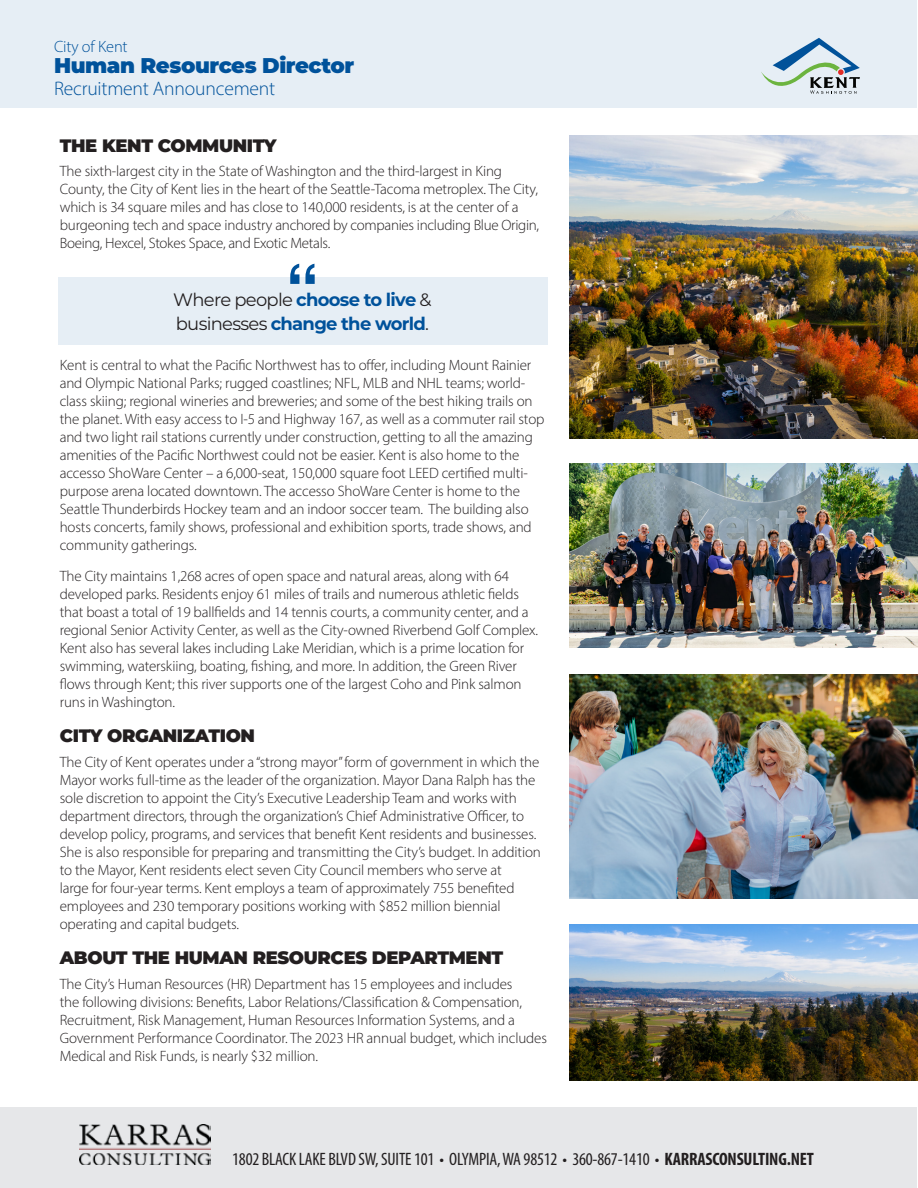
<style>
.page{position:relative;width:918px;height:1188px;background:#fff}
.page>*{position:absolute;margin:0;border:0;box-sizing:border-box;transform-origin:0 0}
.t1{font:900 21.3px "Montserrat";letter-spacing:-.02em;color:#00529b}
.t2{font:300 19.65px "Myriad Pro";letter-spacing:-.01em;color:#00529b}
.t3{font:condensed 18px "Myriad Pro";letter-spacing:-.01em;color:#231f20}
.t4{font:900 18px "Montserrat";letter-spacing:-.02em;color:#231f20}
.t5{font:700 18px/23.4px "Montserrat";letter-spacing:-.04em;color:#00529b}
.t6{font:300 16.35px "Myriad Pro";letter-spacing:-.01em;color:#00529b}
.t7{font:300 15px/18px "Myriad Pro";letter-spacing:-.01em;color:#231f20}
.s1{font-weight:400;color:#231f20}
.s2{font-weight:700}
</style>
<div class="page">
<div style="left:1px;top:1px;width:916px;height:107px;background:#e6eef5"></div>
<div style="left:1px;top:1107px;width:916px;height:81px;background:#e6e7e9"></div>
<svg style="left:761px;top:38px;width:99px;height:56px"></svg>
<img style="left:80px;top:1125px;width:130px;height:40px">
<img style="left:569px;top:924px;width:349px;height:156px">
<img style="left:569px;top:674px;width:349px;height:225px">
<div style="left:58px;top:277px;width:490px;height:68px;background:#e6eef5"></div>
<svg style="left:290px;top:264px;width:25px;height:20px"></svg>
<img style="left:569px;top:136px;width:349px;height:302px">
<img style="left:569px;top:464px;width:349px;height:184px">
<p class="t6" style="left:54px;top:37px;width:75px">City of Kent</p>
<h1 class="t1" style="left:54px;top:50px;width:302px">Human Resources Director</h1>
<h2 class="t2" style="left:54px;top:76px;width:223px">Recruitment Announcement</h2>
<h1 class="t4" style="left:60px;top:132px;width:218px">THE KENT COMMUNITY</h1>
<p class="t7" style="left:60px;top:162px;width:481px">The sixth-largest city in the State of Washington and the third-largest in King County, the City of Kent lies in the heart of the Seattle-Tacoma metroplex. The City, which is 34 square miles and has close to 140,000 residents, is at the center of a burgeoning tech and space industry anchored by companies including Blue Origin, Boeing, Hexcel, Stokes Space, and Exotic Metals.</p>
<p class="t5" style="left:173px;top:287px;width:260px"><span class="s1">Where people</span> choose to live <span class="s1">&amp; businesses</span> change the world<span class="s1">.</span></p>
<p class="t7" style="left:60px;top:356px;width:486px">Kent is central to what the Pacific Northwest has to offer, including Mount Rainier and Olympic National Parks; rugged coastlines; NFL, MLB and NHL teams; world&shy;class skiing; regional wineries and breweries; and some of the best hiking trails on the planet. With easy access to I-5 and Highway 167, as well as a commuter rail stop and two light rail stations currently under construction, getting to all the amazing amenities of the Pacific Northwest could not be easier. Kent is also home to the accesso ShoWare Center – a 6,000-seat, 150,000 square foot LEED certified multi&shy;purpose arena located downtown. The accesso ShoWare Center is home to the Seattle Thunderbirds Hockey team and an indoor soccer team. The building also hosts concerts, family shows, professional and exhibition sports, trade shows, and community gatherings.</p>
<p class="t7" style="left:60px;top:567px;width:480px">The City maintains 1,268 acres of open space and natural areas, along with 64 developed parks. Residents enjoy 61 miles of trails and numerous athletic fields that boast a total of 19 ballfields and 14 tennis courts, a community center, and a regional Senior Activity Center, as well as the City-owned Riverbend Golf Complex.<br>Kent also has several lakes including Lake Meridian, which is a prime location for swimming, waterskiing, boating, fishing, and more. In addition, the Green River flows through Kent; this river supports one of the largest Coho and Pink salmon runs in Washington.</p>
<h1 class="t4" style="left:60px;top:722px;width:197px">CITY ORGANIZATION</h1>
<p class="t7" style="left:60px;top:753px;width:483px">The City of Kent operates under a “strong mayor” form of government in which the Mayor works full-time as the leader of the organization. Mayor Dana Ralph has the sole discretion to appoint the City’s Executive Leadership Team and works with department directors, through the organization’s Chief Administrative Officer, to develop policy, programs, and services that benefit Kent residents and businesses.<br>She is also responsible for preparing and transmitting the City’s budget. In addition to the Mayor, Kent residents elect seven City Council members who serve at<br>large for four-year terms. Kent employs a team of approximately 755 benefited employees and 230 temporary positions working with $852 million biennial operating and capital budgets.</p>
<h1 class="t4" style="left:60px;top:944px;width:445px">ABOUT THE HUMAN RESOURCES DEPARTMENT</h1>
<p class="t7" style="left:60px;top:975px;width:489px">The City’s Human Resources (HR) Department has 15 employees and includes<br>the following divisions: Benefits, Labor Relations/Classification &amp; Compensation, Recruitment, Risk Management, Human Resources Information Systems, and a Government Performance Coordinator. The 2023 HR annual budget, which includes Medical and Risk Funds, is nearly $32 million.</p>
<p class="t3" style="left:232px;top:1148px;width:583px">1802 BLACK LAKE BLVD SW, SUITE 101 • OLYMPIA, WA 98512 • 360-867-1410 • <span class="s2">KARRASCONSULTING.NET</span></p>
</div>
